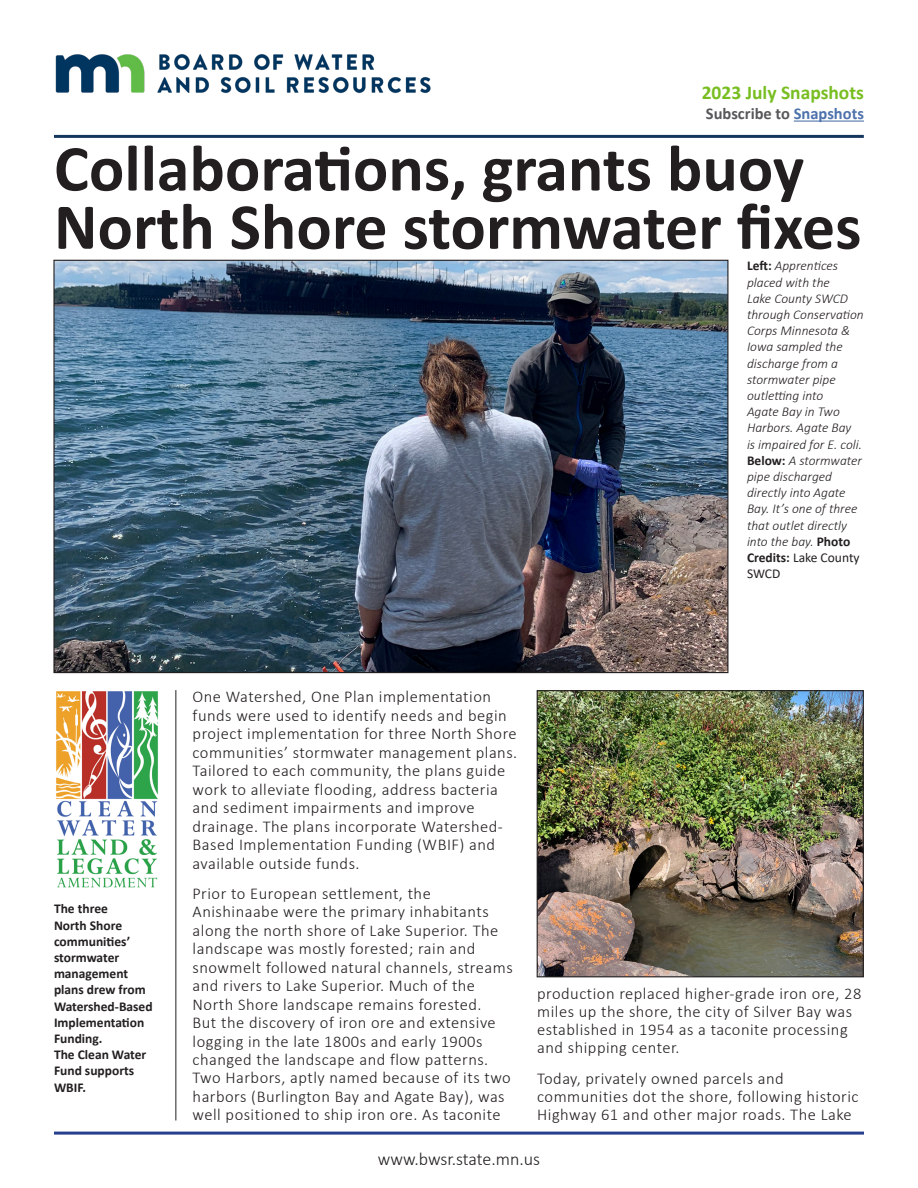
<style>
.page{position:relative;width:918px;height:1188px;background:#fff}
.page>*{position:absolute;margin:0;border:0;box-sizing:border-box;transform-origin:0 0}
.Paragraph_Style_3{font:700 66px/58.3px "Calibri";color:#231f20}
.t1{font:700 19.5px "Calibri";color:#78be21}
.t2{font:300 18px "Calibri";letter-spacing:-.005em;color:#231f20}
.Paragraph_Style_3-2{font:300 16.5px/18.5px "Calibri";letter-spacing:.03em;color:#231f20}
.t3{font:700 16.5px "Calibri";color:#57585a}
.t4{font:italic 300 13.5px/16.2px "Calibri";color:#231f20}
.t5{font:700 13.5px/16.2px "Calibri";color:#231f20}
.s1{color:#4d72ac}
.s2{font-weight:700;font-style:normal}
.s3{font-weight:400;font-style:normal}
</style>
<div class="page">
<img style="left:55px;top:54px;width:376px;height:40px">
<hr style="left:54px;top:135px;width:810px;height:3px;background:#15375e">
<img style="left:55px;top:262px;width:671px;height:409px">
<img style="left:539px;top:692px;width:323px;height:283px">
<div style="left:537px;top:690px;width:327px;height:287px;border:1px solid #231f20"></div>
<hr style="left:54px;top:1132px;width:810px;height:3px;background:#253f8e">
<hr style="left:794px;top:121px;width:70px;height:1px;background:#4d72ac">
<hr style="left:175px;top:690px;width:1px;height:430px;background:#231f20">
<img style="left:56px;top:691px;width:102px;height:197px">
<p class="t1" style="left:702px;top:79px;width:164px">2023 July Snapshots</p>
<p class="t3" style="left:706px;top:102px;width:160px">Subscribe to <span class="s1">Snapshots</span></p>
<p class="Paragraph_Style_3" style="left:54px;top:138px;width:809px">Collaborations, grants buoy<br>North Shore stormwater fixes</p>
<p class="t4" style="left:747px;top:258px;width:118px"><span class="s2">Left:</span> Apprentices placed with the<br>Lake County SWCD through Conservation<br>Corps Minnesota &amp;<br>Iowa sampled the discharge from a stormwater pipe outletting into<br>Agate Bay in Two<br>Harbors. Agate Bay<br>is impaired for E. coli.<br><span class="s2">Below:</span> A stormwater pipe discharged directly into Agate<br>Bay. It’s one of three that outlet directly into the bay. <span class="s2">Photo<br>Credits:</span> <span class="s3">Lake County<br>SWCD</span></p>
<p class="t5" style="left:54px;top:901px;width:93px">The three<br>North Shore communities’ stormwater management plans drew from</p>
<p class="t5" style="left:54px;top:998px;width:100px">Watershed-Based</p>
<p class="t5" style="left:54px;top:1014px;width:92px">Implementation</p>
<p class="t5" style="left:54px;top:1030px;width:50px">Funding.</p>
<p class="t5" style="left:54px;top:1046px;width:94px">The Clean Water</p>
<p class="t5" style="left:54px;top:1063px;width:82px">Fund supports</p>
<p class="t5" style="left:54px;top:1079px;width:34px">WBIF.</p>
<p class="Paragraph_Style_3-2" style="left:193px;top:688px;width:326px">One Watershed, One Plan implementation funds were used to identify needs and begin project implementation for three North Shore communities’ stormwater management plans.<br>Tailored to each community, the plans guide work to alleviate flooding, address bacteria and sediment impairments and improve drainage. The plans incorporate Watershed-Based Implementation Funding (WBIF) and available outside funds.</p>
<p class="Paragraph_Style_3-2" style="left:193px;top:884px;width:322px">Prior to European settlement, the Anishinaabe were the primary inhabitants along the north shore of Lake Superior. The landscape was mostly forested; rain and snowmelt followed natural channels, streams and rivers to Lake Superior. Much of the North Shore landscape remains forested.<br>But the discovery of iron ore and extensive logging in the late 1800s and early 1900s changed the landscape and flow patterns.<br>Two Harbors, aptly named because of its two harbors (Burlington Bay and Agate Bay), was well positioned to ship iron ore. As taconite</p>
<p class="Paragraph_Style_3-2" style="left:537px;top:984px;width:326px">production replaced higher-grade iron ore, 28 miles up the shore, the city of Silver Bay was established in 1954 as a taconite processing and shipping center.</p>
<p class="Paragraph_Style_3-2" style="left:537px;top:1069px;width:323px">Today, privately owned parcels and communities dot the shore, following historic<br>Highway 61 and other major roads. The Lake</p>
<p class="t2" style="left:378px;top:1148px;width:164px">www.bwsr.state.mn.us</p>
</div>
